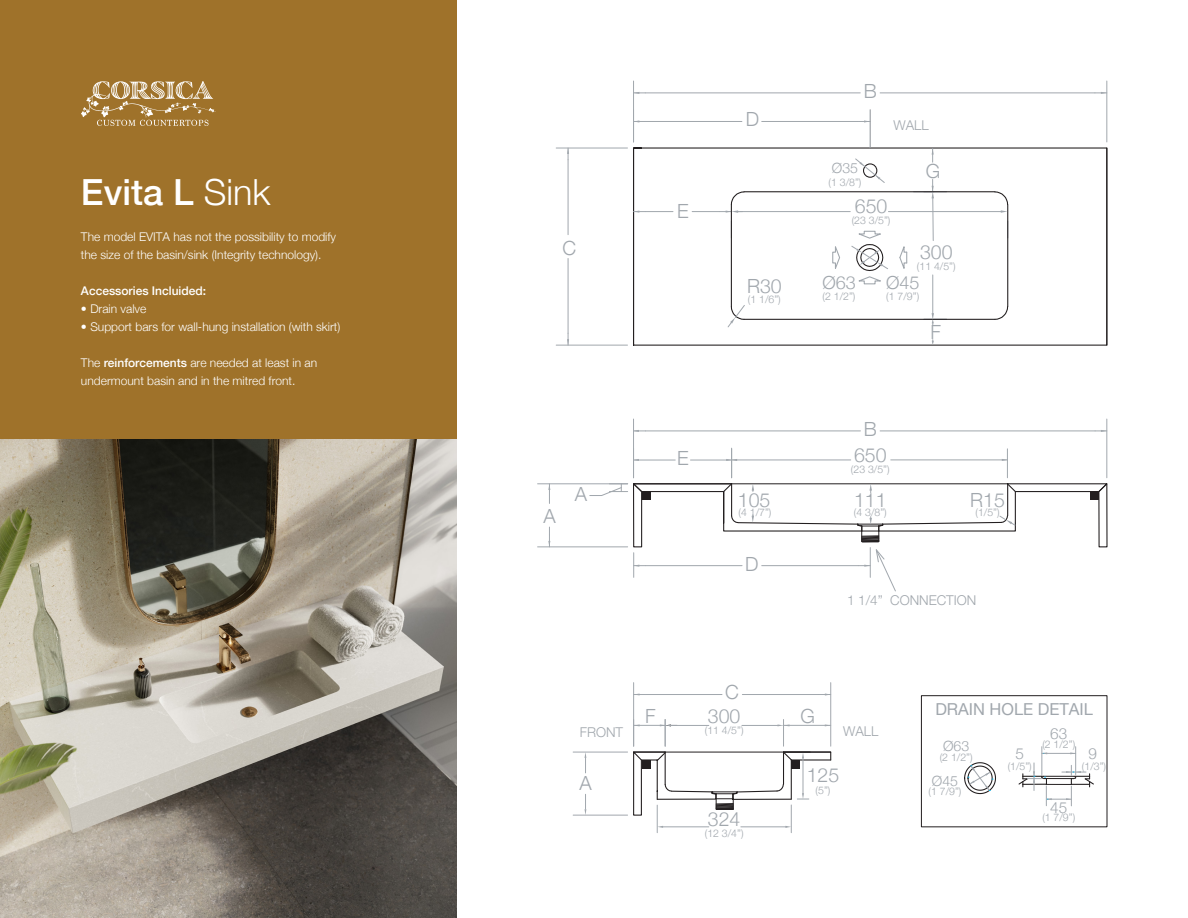
<style>
.page{position:relative;width:1188px;height:918px;background:#fff}
.page>*{position:absolute;margin:0;border:0;box-sizing:border-box;transform-origin:0 0}
.t1{font:500 36px "Helvetica Neue";color:#fff}
.t2{font:300 19.5px "Helvetica Neue";color:#a1a7ad}
.t3{font:300 18px "Helvetica Neue";color:#a1a7ad}
.t4{font:16.5px "Helvetica Neue";color:#a1a7ad}
.t5{font:300 15.3px "Helvetica Neue";color:#a1a7ad}
.t6{font:300 14.1px "Helvetica Neue";color:#a1a7ad}
.t7{font:300 13.5px "Helvetica Neue";color:#a1a7ad}
.t8{font:300 12px/18px "Helvetica Neue";color:#fff}
.t9{font:500 12px "Helvetica Neue";color:#fff}
.t10{font:300 10.5px "Helvetica Neue";color:#a1a7ad}
.s1{font-weight:300}
.s2{font-weight:500}
</style>
<div class="page">
<div style="left:0;top:0;width:457px;height:918px;background:#9f722a"></div>
<hr style="left:573px;top:752px;width:55px;height:1px;background:#a1a7ad">
<hr style="left:573px;top:815px;width:55px;height:1px;background:#a1a7ad">
<hr style="left:742px;top:694px;width:77px;height:1px;background:#a1a7ad">
<hr style="left:645px;top:694px;width:77px;height:1px;background:#a1a7ad">
<hr style="left:830px;top:683px;width:1px;height:63px;background:#a1a7ad">
<hr style="left:633px;top:683px;width:1px;height:63px;background:#a1a7ad">
<svg style="left:819px;top:693px;width:12px;height:3px"></svg>
<svg style="left:584px;top:794px;width:2px;height:21px"></svg>
<svg style="left:584px;top:752px;width:2px;height:21px"></svg>
<svg style="left:633px;top:720px;width:199px;height:113px"></svg>
<hr style="left:665px;top:752px;width:119px;height:1px;background:#231f20">
<svg style="left:1018px;top:747px;width:76px;height:59px"></svg>
<svg style="left:964px;top:762px;width:32px;height:33px"></svg>
<svg style="left:81px;top:81px;width:135px;height:45px"></svg>
<img style="left:0;top:439px;width:457px;height:479px">
<svg style="left:633px;top:147px;width:475px;height:199px"></svg>
<hr style="left:1106px;top:148px;width:1px;height:197px;background:#231f20">
<hr style="left:1107px;top:81px;width:1px;height:61px;background:#a1a7ad">
<hr style="left:633px;top:81px;width:1px;height:61px;background:#a1a7ad">
<hr style="left:880px;top:93px;width:215px;height:1px;background:#a1a7ad">
<hr style="left:645px;top:93px;width:215px;height:1px;background:#a1a7ad">
<hr style="left:556px;top:148px;width:72px;height:1px;background:#a1a7ad">
<hr style="left:556px;top:345px;width:72px;height:1px;background:#a1a7ad">
<hr style="left:568px;top:160px;width:1px;height:75px;background:#a1a7ad">
<hr style="left:568px;top:258px;width:1px;height:75px;background:#a1a7ad">
<hr style="left:762px;top:121px;width:96px;height:1px;background:#a1a7ad">
<hr style="left:645px;top:121px;width:97px;height:1px;background:#a1a7ad">
<svg style="left:567px;top:333px;width:2px;height:12px"></svg>
<svg style="left:567px;top:148px;width:2px;height:12px"></svg>
<svg style="left:634px;top:211px;width:39px;height:2px"></svg>
<hr style="left:870px;top:110px;width:1px;height:38px;background:#a1a7ad">
<svg style="left:634px;top:120px;width:11px;height:3px"></svg>
<svg style="left:634px;top:92px;width:11px;height:2px"></svg>
<svg style="left:1095px;top:92px;width:12px;height:2px"></svg>
<svg style="left:858px;top:120px;width:12px;height:3px"></svg>
<svg style="left:855px;top:158px;width:30px;height:25px"></svg>
<svg style="left:932px;top:149px;width:2px;height:13px"></svg>
<svg style="left:832px;top:241px;width:9px;height:33px"></svg>
<svg style="left:851px;top:230px;width:37px;height:55px"></svg>
<svg style="left:898px;top:241px;width:10px;height:33px"></svg>
<hr style="left:731px;top:448px;width:1px;height:30px;background:#a1a7ad">
<hr style="left:538px;top:484px;width:90px;height:1px;background:#a1a7ad">
<hr style="left:538px;top:547px;width:90px;height:1px;background:#a1a7ad">
<hr style="left:633px;top:419px;width:1px;height:59px;background:#a1a7ad">
<hr style="left:1107px;top:419px;width:1px;height:59px;background:#a1a7ad">
<hr style="left:645px;top:431px;width:215px;height:1px;background:#a1a7ad">
<hr style="left:880px;top:431px;width:215px;height:1px;background:#a1a7ad">
<svg style="left:548px;top:527px;width:2px;height:20px"></svg>
<svg style="left:548px;top:484px;width:2px;height:19px"></svg>
<svg style="left:634px;top:430px;width:11px;height:2px"></svg>
<svg style="left:1095px;top:430px;width:12px;height:2px"></svg>
<svg style="left:589px;top:449px;width:519px;height:142px"></svg>
<svg style="left:1008px;top:221px;width:1px;height:17px"></svg>
<hr style="left:731px;top:205px;width:1px;height:102px;background:#231f20">
<hr style="left:744px;top:319px;width:251px;height:1px;background:#231f20">
<svg style="left:994px;top:306px;width:15px;height:14px"></svg>
<hr style="left:1007px;top:205px;width:1px;height:102px;background:#231f20">
<hr style="left:744px;top:191px;width:251px;height:1px;background:#231f20">
<hr style="left:933px;top:275px;width:1px;height:40px;background:#a1a7ad">
<hr style="left:737px;top:211px;width:113px;height:1px;background:#a1a7ad">
<hr style="left:888px;top:211px;width:114px;height:1px;background:#a1a7ad">
<svg style="left:914px;top:179px;width:33px;height:62px"></svg>
<svg style="left:924px;top:313px;width:23px;height:12px"></svg>
<svg style="left:994px;top:191px;width:15px;height:22px"></svg>
<svg style="left:728px;top:305px;width:17px;height:22px"></svg>
<svg style="left:692px;top:191px;width:53px;height:22px"></svg>
<h1 class="t1" style="left:81px;top:163px;width:191px">Evita L <span class="s1">Sink</span></h1>
<p class="t8" style="left:81px;top:227px;width:257px">The model EVITA has not the possibility to modify the size of the basin/sink (Integrity technology).</p>
<p class="t9" style="left:81px;top:281px;width:127px">Accessories Incluided:</p>
<p class="t8" style="left:81px;top:299px;width:67px">• Drain valve</p>
<p class="t8" style="left:81px;top:317px;width:261px">• Support bars for wall-hung installation (with skirt)</p>
<p class="t8" style="left:81px;top:353px;width:238px">The <span class="s2">reinforcements</span> are needed at least in an undermount basin and in the mitred front.</p>
<h2 class="t2" style="left:562px;top:232px;width:15px">C</h2>
<h2 class="t2" style="left:544px;top:500px;width:14px">A</h2>
<h2 class="t2" style="left:575px;top:478px;width:14px">A</h2>
<h2 class="t2" style="left:677px;top:195px;width:13px">E</h2>
<h2 class="t2" style="left:677px;top:442px;width:13px">E</h2>
<h2 class="t2" style="left:746px;top:104px;width:15px">D</h2>
<h2 class="t2" style="left:747px;top:270px;width:36px">R30</h2>
<p class="t10" style="left:748px;top:291px;width:34px">(1 1/6”)</p>
<h2 class="t2" style="left:864px;top:75px;width:15px">B</h2>
<p class="t6" style="left:832px;top:157px;width:28px">Ø35</p>
<p class="t10" style="left:829px;top:173px;width:34px">(1 3/8”)</p>
<p class="t7" style="left:893px;top:114px;width:37px">WALL</p>
<h2 class="t2" style="left:926px;top:155px;width:16px">G</h2>
<h2 class="t2" style="left:855px;top:190px;width:34px">650</h2>
<p class="t10" style="left:852px;top:212px;width:40px">(23 3/5”)</p>
<h2 class="t2" style="left:920px;top:236px;width:34px">300</h2>
<p class="t10" style="left:917px;top:258px;width:40px">(11 4/5”)</p>
<h3 class="t3" style="left:822px;top:268px;width:35px">Ø63</h3>
<h3 class="t3" style="left:886px;top:268px;width:35px">Ø45</h3>
<p class="t10" style="left:823px;top:288px;width:34px">(2 1/2”)</p>
<p class="t10" style="left:886px;top:288px;width:34px">(1 7/9”)</p>
<h2 class="t2" style="left:931px;top:316px;width:12px">F</h2>
<h2 class="t2" style="left:864px;top:413px;width:15px">B</h2>
<h2 class="t2" style="left:854px;top:439px;width:34px">650</h2>
<p class="t10" style="left:851px;top:460px;width:40px">(23 3/5”)</p>
<h2 class="t2" style="left:738px;top:484px;width:34px">105</h2>
<h2 class="t2" style="left:854px;top:484px;width:34px">111</h2>
<h2 class="t2" style="left:970px;top:484px;width:36px">R15</h2>
<p class="t10" style="left:976px;top:503px;width:26px">(1/5”)</p>
<p class="t10" style="left:739px;top:503px;width:34px">(4 1/7”)</p>
<p class="t10" style="left:854px;top:503px;width:34px">(4 3/8”)</p>
<h2 class="t2" style="left:745px;top:548px;width:15px">D</h2>
<h2 class="t2" style="left:725px;top:677px;width:15px">C</h2>
<p class="t7" style="left:847px;top:589px;width:131px">1 1/4” CONNECTION</p>
<h2 class="t2" style="left:645px;top:700px;width:12px">F</h2>
<h2 class="t2" style="left:708px;top:700px;width:34px">300</h2>
<h2 class="t2" style="left:801px;top:700px;width:16px">G</h2>
<h3 class="t4" style="left:935px;top:697px;width:159px">DRAIN HOLE DETAIL</h3>
<p class="t10" style="left:705px;top:722px;width:40px">(11 4/5”)</p>
<p class="t7" style="left:580px;top:722px;width:45px">FRONT</p>
<p class="t7" style="left:843px;top:721px;width:37px">WALL</p>
<h2 class="t2" style="left:579px;top:767px;width:14px">A</h2>
<h2 class="t2" style="left:708px;top:803px;width:34px">324</h2>
<p class="t10" style="left:705px;top:824px;width:40px">(12 3/4”)</p>
<h2 class="t2" style="left:807px;top:759px;width:34px">125</h2>
<p class="t10" style="left:816px;top:782px;width:16px">(5”)</p>
<p class="t5" style="left:1050px;top:721px;width:19px">63</p>
<p class="t10" style="left:1042px;top:736px;width:34px">(2 1/2”)</p>
<p class="t6" style="left:943px;top:735px;width:28px">Ø63</p>
<p class="t10" style="left:940px;top:749px;width:34px">(2 1/2”)</p>
<p class="t5" style="left:1015px;top:741px;width:10px">5</p>
<p class="t5" style="left:1088px;top:741px;width:10px">9</p>
<p class="t10" style="left:929px;top:783px;width:34px">(1 7/9”)</p>
<p class="t10" style="left:1008px;top:757px;width:26px">(1/5”)</p>
<p class="t10" style="left:1082px;top:757px;width:26px">(1/3”)</p>
<p class="t6" style="left:932px;top:769px;width:28px">Ø45</p>
<p class="t5" style="left:1050px;top:795px;width:19px">45</p>
<p class="t10" style="left:1042px;top:809px;width:34px">(1 7/9”)</p>
</div>
